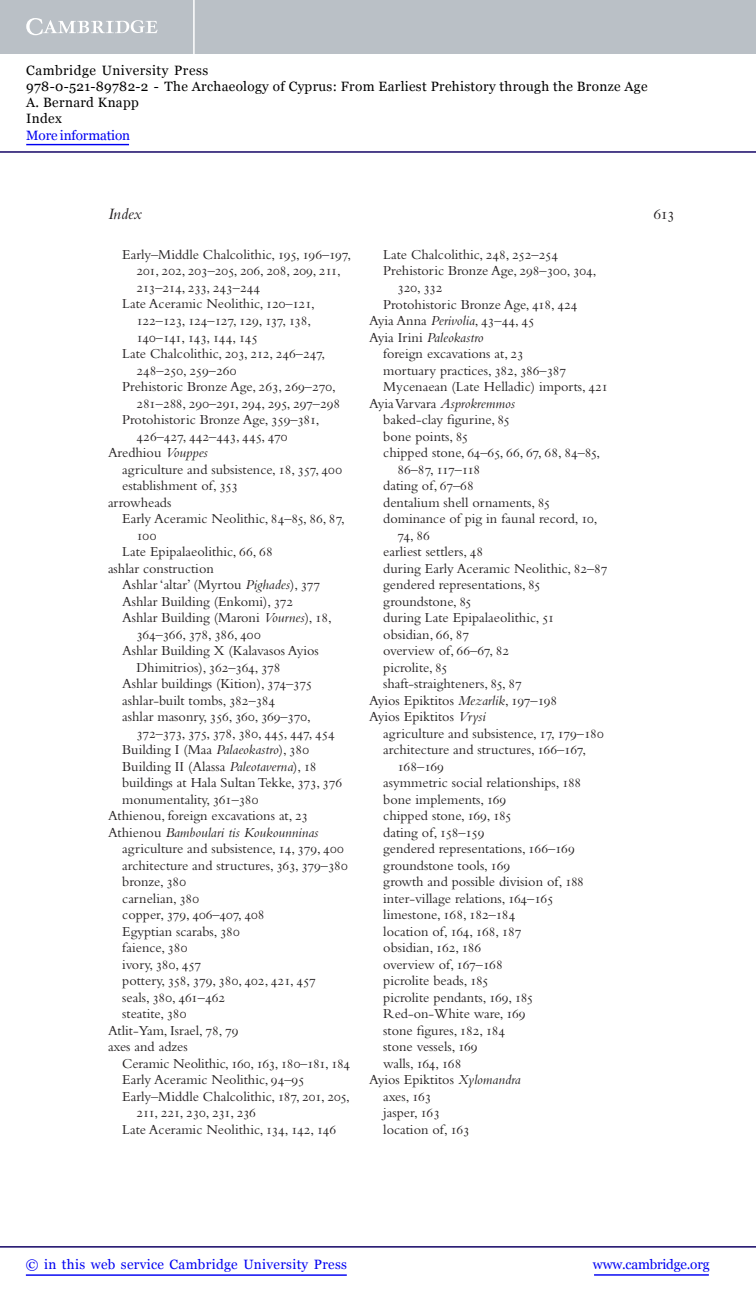
<style>
.page{position:relative;width:756px;height:1298px;background:#fff}
.page>*{position:absolute;margin:0;border:0;box-sizing:border-box;transform-origin:0 0}
.t1{font:italic 16.5px "Bembo Std";color:#231f20}
.t2{font:16.5px "Bembo Std";color:#231f20}
.t3{font:14.25px "Bembo Std";color:#231f20}
.t4{font:italic 14.25px "Bembo Std";color:#231f20}
.t5{font:14.25px "Bembo Std";letter-spacing:-.02em;color:#231f20}
.t6{font:14.25px "Bembo Std";letter-spacing:-.04em;color:#231f20}
.t7{font:13.5px/16.2px "Georgia";letter-spacing:.025em;color:#000}
.t8{font:13.5px "Georgia";letter-spacing:.025em;color:#0000f1}
.t9{font:13.5px "Georgia";letter-spacing:-.015em;color:#0000f1}
.t10{font:13.5px "Georgia";letter-spacing:-.01em;color:#0000f1}
.s1{font-style:italic}
.s2{font-style:normal}
</style>
<div class="page">
<div style="left:0;top:0;width:756px;height:54px;background:#bac0c6"></div>
<svg style="left:26px;top:18px;width:132px;height:17px"></svg>
<hr style="left:193px;top:0;width:2px;height:54px;background:#fff">
<hr style="left:0;top:151px;width:756px;height:2px;background:#150666">
<hr style="left:594px;top:1274px;width:115px;height:1px;background:#0000f1">
<hr style="left:0;top:1246px;width:756px;height:1px;background:#150666">
<hr style="left:26px;top:1274px;width:321px;height:1px;background:#0000f1">
<hr style="left:26px;top:144px;width:103px;height:1px;background:#0000f1">
<p class="t7" style="left:26px;top:62px;width:623px">Cambridge University Press<br>978-0-521-89782-2 - The Archaeology of Cyprus: From Earliest Prehistory through the Bronze Age A. Bernard Knapp<br>Index</p>
<p class="t10" style="left:26px;top:127px;width:105px">More information</p>
<p class="t1" style="left:108px;top:204px;width:36px">Index</p>
<p class="t2" style="left:653px;top:204px;width:23px">613</p>
<p class="t3" style="left:122px;top:246px;width:230px">Early–Middle Chalcolithic, 195, 196–197,</p>
<p class="t3" style="left:136px;top:263px;width:206px">201, 202, 203–205, 206, 208, 209, 211,</p>
<p class="t3" style="left:136px;top:279px;width:125px">213–214, 233, 243–244</p>
<p class="t3" style="left:122px;top:296px;width:194px">Late Aceramic Neolithic, 120–121,</p>
<p class="t6" style="left:136px;top:312px;width:176px">122–123, 124–127, 129, 137, 138,</p>
<p class="t6" style="left:136px;top:329px;width:123px">140–141, 143, 144, 145</p>
<p class="t3" style="left:122px;top:345px;width:205px">Late Chalcolithic, 203, 212, 246–247,</p>
<p class="t3" style="left:136px;top:362px;width:102px">248–250, 259–260</p>
<p class="t3" style="left:122px;top:378px;width:215px">Prehistoric Bronze Age, 263, 269–270,</p>
<p class="t3" style="left:136px;top:395px;width:205px">281–288, 290–291, 294, 295, 297–298</p>
<p class="t3" style="left:122px;top:411px;width:199px">Protohistoric Bronze Age, 359–381,</p>
<p class="t3" style="left:136px;top:428px;width:153px">426–427, 442–443, 445, 470</p>
<p class="t3" style="left:108px;top:444px;width:101px">Aredhiou <span class="s1">Vouppes</span></p>
<p class="t3" style="left:122px;top:461px;width:221px">agriculture and subsistence, 18, 357, 400</p>
<p class="t3" style="left:122px;top:477px;width:117px">establishment of, 353</p>
<p class="t3" style="left:108px;top:494px;width:65px">arrowheads</p>
<p class="t3" style="left:122px;top:510px;width:224px">Early Aceramic Neolithic, 84–85, 86, 87,</p>
<p class="t3" style="left:136px;top:527px;width:21px">100</p>
<p class="t3" style="left:122px;top:543px;width:152px">Late Epipalaeolithic, 66, 68</p>
<p class="t3" style="left:108px;top:560px;width:107px">ashlar construction</p>
<p class="t3" style="left:122px;top:576px;width:199px">Ashlar ‘altar’ (Myrtou <span class="s1">Pighades</span>), 377</p>
<p class="t3" style="left:122px;top:593px;width:172px">Ashlar Building (Enkomi), 372</p>
<p class="t3" style="left:122px;top:609px;width:211px">Ashlar Building (Maroni <span class="s1">Vournes</span>), 18,</p>
<p class="t3" style="left:136px;top:626px;width:126px">364–366, 378, 386, 400</p>
<p class="t3" style="left:122px;top:642px;width:198px">Ashlar Building X (Kalavasos Ayios</p>
<p class="t3" style="left:136px;top:659px;width:145px">Dhimitrios), 362–364, 378</p>
<p class="t3" style="left:122px;top:675px;width:191px">Ashlar buildings (Kition), 374–375</p>
<p class="t3" style="left:122px;top:692px;width:155px">ashlar-built tombs, 382–384</p>
<p class="t3" style="left:122px;top:708px;width:190px">ashlar masonry, 356, 360, 369–370,</p>
<p class="t5" style="left:136px;top:725px;width:200px">372–373, 375, 378, 380, 445, 447, 454</p>
<p class="t3" style="left:122px;top:741px;width:188px">Building I (Maa <span class="s1">Palaeokastro</span>), 380</p>
<p class="t3" style="left:122px;top:758px;width:196px">Building II (Alassa <span class="s1">Paleotaverna</span>), 18</p>
<p class="t3" style="left:122px;top:774px;width:221px">buildings at Hala Sultan Tekke, 373, 376</p>
<p class="t3" style="left:122px;top:791px;width:138px">monumentality, 361–380</p>
<p class="t3" style="left:108px;top:807px;width:202px">Athienou, foreign excavations at, 23</p>
<p class="t4" style="left:108px;top:824px;width:212px"><span class="s2">Athienou</span> Bamboulari tis Koukounninas</p>
<p class="t3" style="left:122px;top:840px;width:223px">agriculture and subsistence, 14, 379, 400</p>
<p class="t3" style="left:122px;top:857px;width:227px">architecture and structures, 363, 379–380</p>
<p class="t3" style="left:122px;top:873px;width:65px">bronze, 380</p>
<p class="t3" style="left:122px;top:890px;width:78px">carnelian, 380</p>
<p class="t3" style="left:122px;top:906px;width:144px">copper, 379, 406–407, 408</p>
<p class="t3" style="left:122px;top:923px;width:119px">Egyptian scarabs, 380</p>
<p class="t3" style="left:122px;top:939px;width:67px">faience, 380</p>
<p class="t5" style="left:122px;top:956px;width:80px">ivory, 380, 457</p>
<p class="t3" style="left:122px;top:972px;width:195px">pottery, 358, 379, 380, 402, 421, 457</p>
<p class="t3" style="left:122px;top:989px;width:104px">seals, 380, 461–462</p>
<p class="t3" style="left:122px;top:1005px;width:66px">steatite, 380</p>
<p class="t3" style="left:108px;top:1022px;width:132px">Atlit-Yam, Israel, 78, 79</p>
<p class="t3" style="left:108px;top:1038px;width:81px">axes and adzes</p>
<p class="t3" style="left:122px;top:1055px;width:230px">Ceramic Neolithic, 160, 163, 180–181, 184</p>
<p class="t3" style="left:122px;top:1071px;width:184px">Early Aceramic Neolithic, 94–95</p>
<p class="t3" style="left:122px;top:1088px;width:229px">Early–Middle Chalcolithic, 187, 201, 205,</p>
<p class="t5" style="left:136px;top:1104px;width:121px">211, 221, 230, 231, 236</p>
<p class="t3" style="left:122px;top:1121px;width:216px">Late Aceramic Neolithic, 134, 142, 146</p>
<p class="t3" style="left:383px;top:246px;width:176px">Late Chalcolithic, 248, 252–254</p>
<p class="t3" style="left:383px;top:263px;width:215px">Prehistoric Bronze Age, 298–300, 304,</p>
<p class="t3" style="left:398px;top:279px;width:47px">320, 332</p>
<p class="t3" style="left:383px;top:296px;width:196px">Protohistoric Bronze Age, 418, 424</p>
<p class="t3" style="left:369px;top:312px;width:167px">Ayia Anna <span class="s1">Perivolia</span>, 43–44, 45</p>
<p class="t4" style="left:369px;top:329px;width:116px"><span class="s2">Ayia Irini</span> Paleokastro</p>
<p class="t3" style="left:383px;top:345px;width:142px">foreign excavations at, 23</p>
<p class="t3" style="left:383px;top:362px;width:184px">mortuary practices, 382, 386–387</p>
<p class="t3" style="left:383px;top:378px;width:226px">Mycenaean (Late Helladic) imports, 421</p>
<p class="t4" style="left:369px;top:395px;width:147px"><span class="s2">Ayia Varvara</span> Asprokremmos</p>
<p class="t3" style="left:383px;top:411px;width:128px">baked-clay figurine, 85</p>
<p class="t3" style="left:383px;top:428px;width:86px">bone points, 85</p>
<p class="t3" style="left:383px;top:444px;width:218px">chipped stone, 64–65, 66, 67, 68, 84–85,</p>
<p class="t6" style="left:398px;top:461px;width:84px">86–87, 117–118</p>
<p class="t3" style="left:383px;top:477px;width:92px">dating of, 67–68</p>
<p class="t3" style="left:383px;top:494px;width:168px">dentalium shell ornaments, 85</p>
<p class="t3" style="left:383px;top:510px;width:216px">dominance of pig in faunal record, 10,</p>
<p class="t3" style="left:398px;top:527px;width:34px">74, 86</p>
<p class="t3" style="left:383px;top:543px;width:101px">earliest settlers, 48</p>
<p class="t3" style="left:383px;top:560px;width:226px">during Early Aceramic Neolithic, 82–87</p>
<p class="t3" style="left:383px;top:576px;width:159px">gendered representations, 85</p>
<p class="t3" style="left:383px;top:593px;width:90px">groundstone, 85</p>
<p class="t3" style="left:383px;top:609px;width:173px">during Late Epipalaeolithic, 51</p>
<p class="t3" style="left:383px;top:626px;width:87px">obsidian, 66, 87</p>
<p class="t3" style="left:383px;top:642px;width:127px">overview of, 66–67, 82</p>
<p class="t3" style="left:383px;top:659px;width:66px">picrolite, 85</p>
<p class="t3" style="left:383px;top:675px;width:140px">shaft-straighteners, 85, 87</p>
<p class="t3" style="left:369px;top:692px;width:190px">Ayios Epiktitos <span class="s1">Mezarlik</span>, 197–198</p>
<p class="t3" style="left:369px;top:708px;width:118px">Ayios Epiktitos <span class="s1">Vrysi</span></p>
<p class="t3" style="left:383px;top:725px;width:222px">agriculture and subsistence, 17, 179–180</p>
<p class="t3" style="left:383px;top:741px;width:204px">architecture and structures, 166–167,</p>
<p class="t3" style="left:398px;top:758px;width:48px">168–169</p>
<p class="t3" style="left:383px;top:774px;width:199px">asymmetric social relationships, 188</p>
<p class="t3" style="left:383px;top:791px;width:125px">bone implements, 169</p>
<p class="t3" style="left:383px;top:807px;width:130px">chipped stone, 169, 185</p>
<p class="t3" style="left:383px;top:824px;width:103px">dating of, 158–159</p>
<p class="t3" style="left:383px;top:840px;width:193px">gendered representations, 166–169</p>
<p class="t3" style="left:383px;top:857px;width:128px">groundstone tools, 169</p>
<p class="t3" style="left:383px;top:873px;width:202px">growth and possible division of, 188</p>
<p class="t3" style="left:383px;top:890px;width:172px">inter-village relations, 164–165</p>
<p class="t3" style="left:383px;top:906px;width:134px">limestone, 168, 182–184</p>
<p class="t3" style="left:383px;top:923px;width:140px">location of, 164, 168, 187</p>
<p class="t3" style="left:383px;top:939px;width:99px">obsidian, 162, 186</p>
<p class="t3" style="left:383px;top:956px;width:121px">overview of, 167–168</p>
<p class="t3" style="left:383px;top:972px;width:107px">picrolite beads, 185</p>
<p class="t3" style="left:383px;top:989px;width:151px">picrolite pendants, 169, 185</p>
<p class="t3" style="left:383px;top:1005px;width:144px">Red-on-White ware, 169</p>
<p class="t3" style="left:383px;top:1022px;width:123px">stone figures, 182, 184</p>
<p class="t3" style="left:383px;top:1038px;width:96px">stone vessels, 169</p>
<p class="t3" style="left:383px;top:1055px;width:80px">walls, 164, 168</p>
<p class="t3" style="left:369px;top:1071px;width:153px">Ayios Epiktitos <span class="s1">Xylomandra</span></p>
<p class="t3" style="left:383px;top:1088px;width:50px">axes, 163</p>
<p class="t3" style="left:383px;top:1104px;width:58px">jasper, 163</p>
<p class="t3" style="left:383px;top:1121px;width:88px">location of, 163</p>
<p class="t8" style="left:26px;top:1256px;width:323px">© in this web service Cambridge University Press</p>
<p class="t9" style="left:593px;top:1256px;width:118px">www.cambridge.org</p>
</div>
